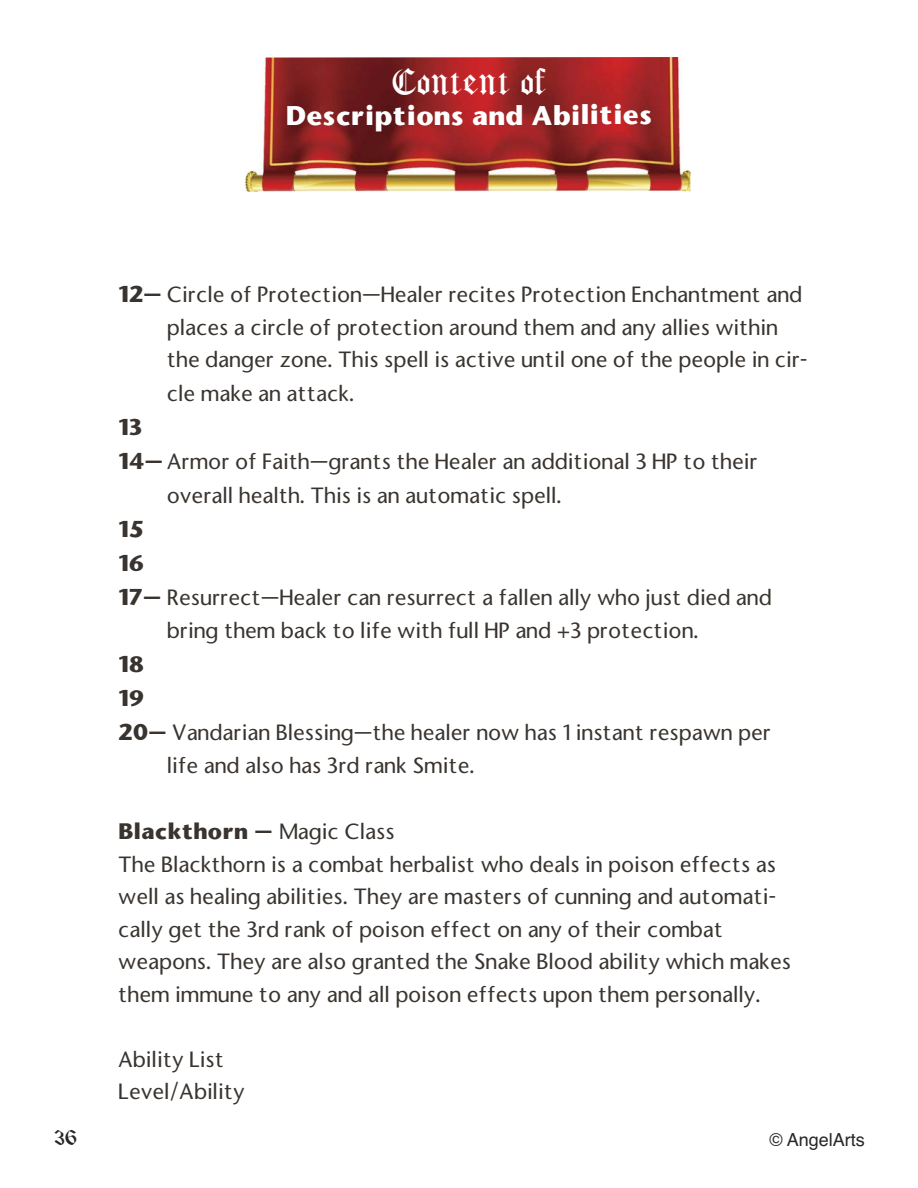
<style>
.page{position:relative;width:918px;height:1188px;background:#fff}
.page>*{position:absolute;margin:0;border:0;box-sizing:border-box;transform-origin:0 0}
.t1{font:32.4px "Castle Font";color:#fff}
.t2{font:700 25.35px "Stone Sans";color:#fff}
.t3{font:500 21px/32.5px "Stone Sans";color:#39342f}
.t4{font:700 21px "Stone Sans";color:#39342f}
.t5{font:18px "Helvetica";color:#272526}
.t6{font:18px "Castle Font";color:#272526}
.s1{font-weight:700}
</style>
<div class="page">
<img style="left:245px;top:57px;width:445px;height:135px">
<h1 class="t1" style="left:391px;top:65px;width:157px">CONTENT OF</h1>
<p class="t2" style="left:286px;top:101px;width:368px">Descriptions and Abilities</p>
<p class="t6" style="left:54px;top:1128px;width:25px">36</p>
<p class="t3" style="left:167px;top:278px;width:642px;line-height:33px;text-indent:-49px"><span class="s1">12—</span> Circle of Protection—Healer recites Protection Enchantment and places a circle of protection around them and any allies within the danger zone. This spell is active until one of the people in cir&shy;cle make an attack.</p>
<p class="t4" style="left:118px;top:416px;width:26px">13</p>
<p class="t3" style="left:118px;top:446px;width:641px"><span class="s1">14—</span> Armor of Faith—grants the Healer an additional 3 HP to their</p>
<p class="t3" style="left:167px;top:480px;width:396px">overall health. This is an automatic spell.</p>
<p class="t4" style="left:118px;top:518px;width:27px">15</p>
<p class="t4" style="left:118px;top:552px;width:28px">16</p>
<p class="t3" style="left:118px;top:582px;width:655px"><span class="s1">17—</span> Resurrect—Healer can resurrect a fallen ally who just died and</p>
<p class="t3" style="left:167px;top:615px;width:533px">bring them back to life with full HP and +3 protection.</p>
<p class="t4" style="left:118px;top:652px;width:27px">18</p>
<p class="t4" style="left:118px;top:686px;width:28px">19</p>
<p class="t3" style="left:118px;top:716px;width:654px"><span class="s1">20—</span> Vandarian Blessing—the healer now has 1 instant respawn per</p>
<p class="t3" style="left:167px;top:749px;width:309px">life and also has 3rd rank Smite.</p>
<p class="t3" style="left:118px;top:815px;width:674px"><span class="s1">Blackthorn —</span> Magic Class<br>The Blackthorn is a combat herbalist who deals in poison effects as well as healing abilities. They are masters of cunning and automati&shy;cally get the 3rd rank of poison effect on any of their combat weapons. They are also granted the Snake Blood ability which makes them immune to any and all poison effects upon them personally.</p>
<p class="t3" style="left:118px;top:1043px;width:128px">Ability List<br>Level/Ability</p>
<p class="t5" style="left:770px;top:1129px;width:97px">© AngelArts</p>
</div>
